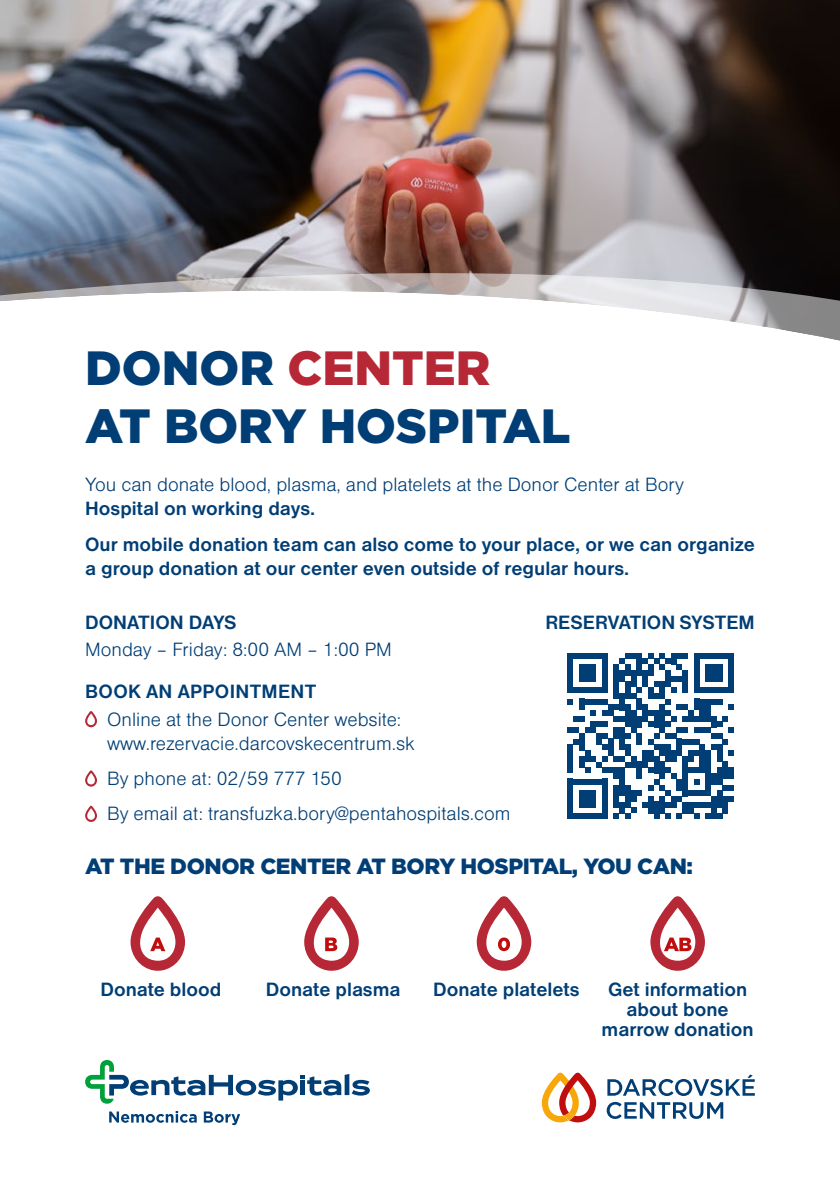
<style>
.page{position:relative;width:840px;height:1191px;background:#fff}
.page>*{position:absolute;margin:0;border:0;box-sizing:border-box;transform-origin:0 0}
.t1{font:900 48px/57.6px "Gotham";color:#003e75}
.t2{font:900 22px "Gotham";letter-spacing:-.02em;color:#003e75}
.t3{font:700 20px/20px "Nimbus Sans DOT";color:#003e75}
.t4{font:20px/24px "Nimbus Sans DOT Ligh";color:#003e75}
.s1{color:#b72836}
</style>
<div class="page">
<svg style="left:567px;top:653px;width:166px;height:166px"></svg>
<svg style="left:650px;top:896px;width:54px;height:74px"></svg>
<svg style="left:130px;top:896px;width:55px;height:74px"></svg>
<svg style="left:304px;top:896px;width:54px;height:74px"></svg>
<svg style="left:476px;top:896px;width:55px;height:74px"></svg>
<svg style="left:85px;top:711px;width:12px;height:16px"></svg>
<svg style="left:85px;top:770px;width:12px;height:16px"></svg>
<svg style="left:85px;top:805px;width:12px;height:17px"></svg>
<img style="left:0;top:0;width:839px;height:264px">
<svg style="left:0;top:264px;width:839px;height:77px"></svg>
<svg style="left:109px;top:1111px;width:88px;height:11px"></svg>
<svg style="left:204px;top:1111px;width:36px;height:14px"></svg>
<svg style="left:85px;top:1060px;width:284px;height:43px"></svg>
<svg style="left:607px;top:1074px;width:147px;height:22px"></svg>
<svg style="left:606px;top:1102px;width:116px;height:17px"></svg>
<svg style="left:541px;top:1072px;width:55px;height:50px"></svg>
<h1 class="t1" style="left:85px;top:339px;width:486px">DONOR <span class="s1">CENTER<br></span>AT BORY HOSPITAL</h1>
<p class="t4" style="left:85px;top:473px;width:600px">You can donate blood, plasma, and platelets at the Donor Center at Bory</p>
<p class="t3" style="left:85px;top:491px;width:671px;line-height:35.4px">Hospital on working days.<br>Our mobile donation team can also come to your place, or we can organize</p>
<p class="t3" style="left:85px;top:558px;width:545px">a group donation at our center even outside of regular hours.</p>
<p class="t3" style="left:85px;top:612px;width:153px">DONATION DAYS</p>
<p class="t4" style="left:85px;top:637px;width:308px">Monday – Friday: 8:00 AM – 1:00 PM</p>
<p class="t3" style="left:85px;top:681px;width:232px">BOOK AN APPOINTMENT</p>
<p class="t4" style="left:107px;top:707px;width:309px">Online at the Donor Center website: www.rezervacie.darcovskecentrum.sk</p>
<p class="t4" style="left:107px;top:761px;width:405px;line-height:35.4px">By phone at: 02/59 777 150<br>By email at: transfuzka.bory@pentahospitals.com</p>
<p class="t3" style="left:545px;top:612px;width:211px">RESERVATION SYSTEM</p>
<p class="t2" style="left:85px;top:851px;width:609px">AT THE DONOR CENTER AT BORY HOSPITAL, YOU CAN:</p>
<p class="t3" style="left:100px;top:980px;width:122px">Donate blood</p>
<p class="t3" style="left:266px;top:980px;width:136px">Donate plasma</p>
<p class="t3" style="left:433px;top:980px;width:148px">Donate platelets</p>
<p class="t3" style="left:601px;top:980px;width:154px;text-align:center">Get information about bone marrow donation</p>
</div>
